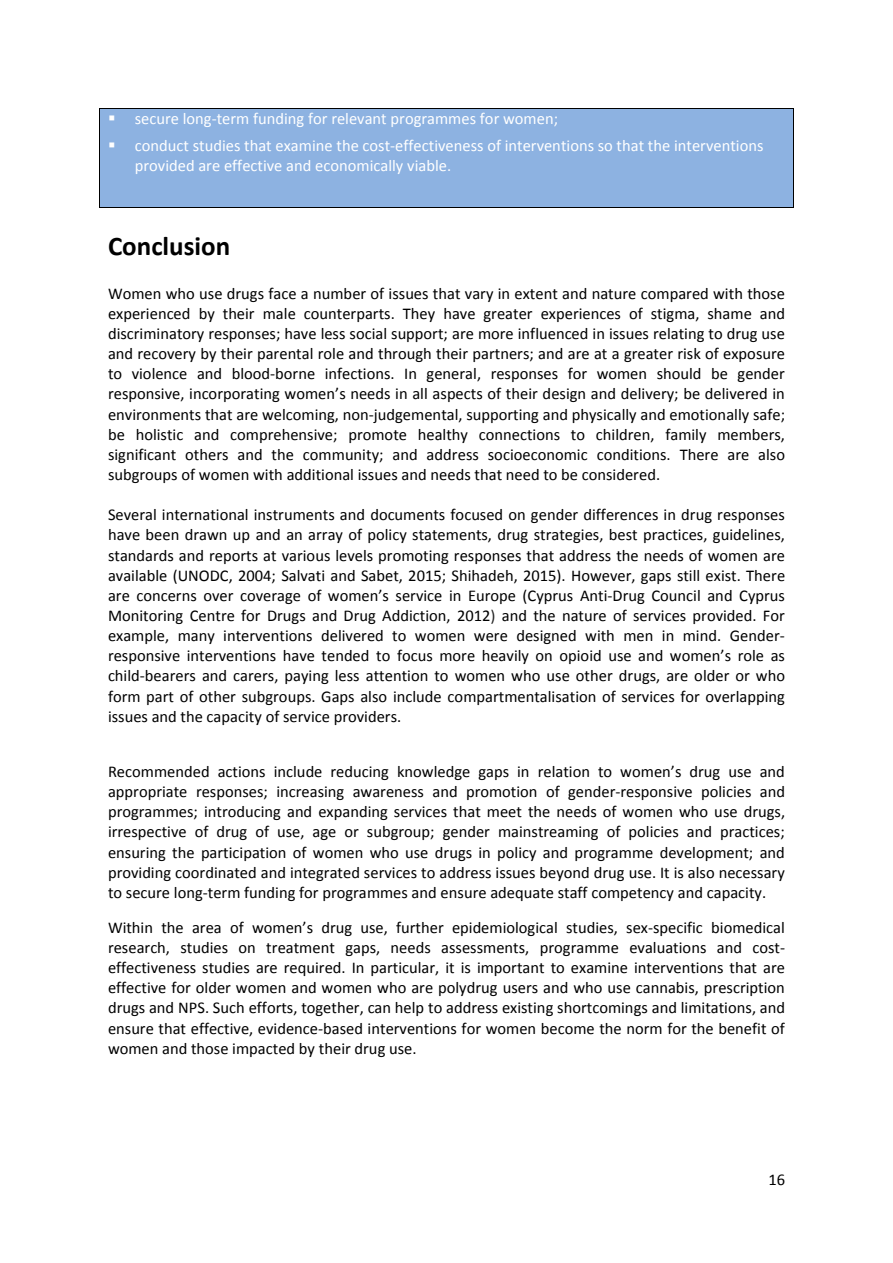
<style>
.page{position:relative;width:893px;height:1263px;background:#fff}
.page>*{position:absolute;margin:0;border:0;box-sizing:border-box;transform-origin:0 0}
.t1{font:700 27px "Calibri";color:#000}
.t2{font:16.5px/20.1px "Calibri";color:#000;text-align:justify}
.t3{font:16.5px/20.1px "Calibri";color:#fff}
.s1{color:#222}
</style>
<div class="page">
<div style="left:100px;top:109px;width:693px;height:98px;background:#8db2e1"></div>
<hr style="left:100px;top:108px;width:693px;height:1px;background:#000">
<hr style="left:100px;top:109px;width:1px;height:99px;background:#000">
<hr style="left:100px;top:207px;width:693px;height:1px;background:#000">
<hr style="left:793px;top:109px;width:1px;height:99px;background:#000">
<p class="t3" style="left:108px;top:110px;width:451px">▪ secure long-term funding for relevant programmes for women;</p>
<p class="t3" style="left:135px;top:136px;width:630px;text-indent:-27px">▪ conduct studies that examine the cost-effectiveness of interventions so that the interventions provided are effective and economically viable.</p>
<h1 class="t1" style="left:108px;top:236px;width:124px">Conclusion</h1>
<p class="t2" style="left:108px;top:284px;width:678px">Women who use drugs face a number of issues that vary in extent and nature compared with those experienced by their male counterparts. They have greater experiences of stigma, shame and discriminatory responses; have less social support; are more influenced in issues relating to drug use and recovery by their parental role and through their partners; and are at a greater risk of exposure to violence and blood-borne infections. In general, responses for women should be gender responsive, incorporating women’s needs in all aspects of their design and delivery; be delivered in environments that are welcoming, non-judgemental, supporting and physically and emotionally safe; be holistic and comprehensive; promote healthy connections to children, family members, significant others and the community; and address socioeconomic conditions. There are also subgroups of women with additional issues and needs that need to be considered.</p>
<p class="t2" style="left:108px;top:506px;width:679px">Several international instruments and documents focused on gender differences in drug responses have been drawn up and an array of policy statements, drug strategies, best practices, guidelines, standards and reports at various levels promoting responses that address the needs of women are available (UNODC, 2004; Salvati and Sabet, 2015; Shihadeh, 2015). However, gaps still exist. There are concerns over coverage of women’s service in Europe (Cyprus Anti-Drug Council and Cyprus Monitoring Centre for Drugs and Drug Addiction, 2012<span class="s1">)</span> and the nature of services provided. For example, many interventions delivered to women were designed with men in mind. Gender&shy;responsive interventions have tended to focus more heavily on opioid use and women’s role as child-bearers and carers, paying less attention to women who use other drugs, are older or who form part of other subgroups. Gaps also include compartmentalisation of services for overlapping issues and the capacity of service providers.</p>
<p class="t2" style="left:108px;top:762px;width:678px">Recommended actions include reducing knowledge gaps in relation to women’s drug use and appropriate responses; increasing awareness and promotion of gender-responsive policies and programmes; introducing and expanding services that meet the needs of women who use drugs, irrespective of drug of use, age or subgroup; gender mainstreaming of policies and practices; ensuring the participation of women who use drugs in policy and programme development; and providing coordinated and integrated services to address issues beyond drug use. It is also necessary to secure long-term funding for programmes and ensure adequate staff competency and capacity.</p>
<p class="t2" style="left:108px;top:918px;width:679px">Within the area of women’s drug use, further epidemiological studies, sex-specific biomedical research, studies on treatment gaps, needs assessments, programme evaluations and cost&shy;effectiveness studies are required. In particular, it is important to examine interventions that are effective for older women and women who are polydrug users and who use cannabis, prescription drugs and NPS. Such efforts, together, can help to address existing shortcomings and limitations, and ensure that effective, evidence-based interventions for women become the norm for the benefit of women and those impacted by their drug use.</p>
<p class="t2" style="left:768px;top:1171px;width:18px">16</p>
</div>
